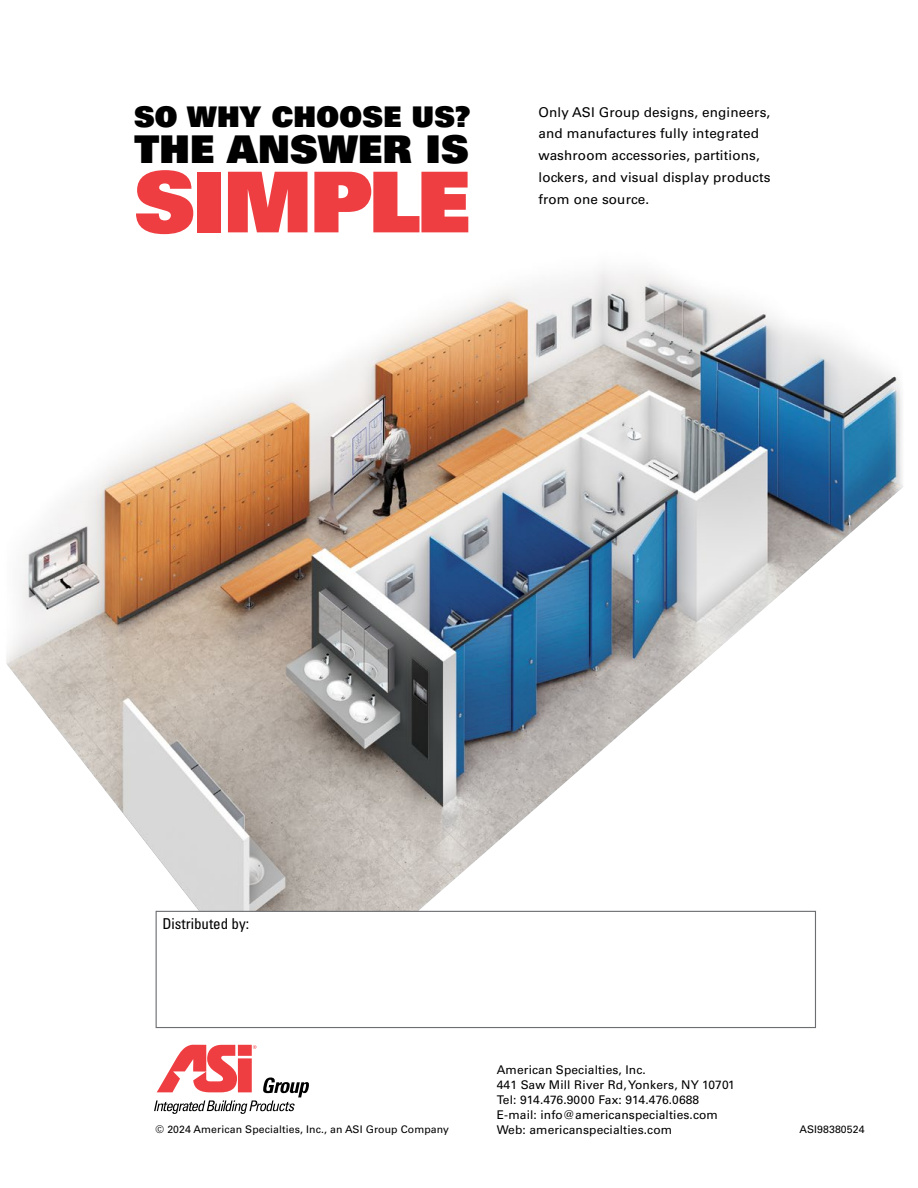
<style>
.page{position:relative;width:918px;height:1188px;background:#fff}
.page>*{position:absolute;margin:0;border:0;box-sizing:border-box;transform-origin:0 0}
.t1{font:84px "Univers LT Pro 85 X Black";letter-spacing:-.025em;color:#ef3e42}
.t2{font:38.25px "Univers LT Pro 85 X Black";letter-spacing:.01em;color:#000}
.t3{font:28.5px "Univers LT Pro 85 X Black";letter-spacing:.01em;color:#000}
.t4{font:condensed 15px "Univers LT Pro";color:#000}
.t5{font:13.5px/21.8px "Univers LT Pro 55 Roman";letter-spacing:.01em;color:#000}
.t6{font:12px/15px "Univers LT Pro 55 Roman";letter-spacing:.01em;color:#000}
.t7{font:10.5px "Univers LT Pro 55 Roman";letter-spacing:.01em;color:#000}
</style>
<div class="page">
<img style="left:6px;top:270px;width:897px;height:755px">
<div style="left:156px;top:911px;width:660px;height:117px;background:#fff;border:1px solid #6d6e71"></div>
<svg style="left:154px;top:1045px;width:155px;height:69px"></svg>
<h3 class="t3" style="left:134px;top:98px;width:338px">SO WHY CHOOSE US?</h3>
<h2 class="t2" style="left:134px;top:124px;width:336px">THE ANSWER IS</h2>
<h1 class="t1" style="left:134px;top:147px;width:337px">SIMPLE</h1>
<p class="t5" style="left:539px;top:100px;width:233px">Only ASI Group designs, engineers, and manufactures fully integrated washroom accessories, partitions, lockers, and visual display products from one source.</p>
<p class="t4" style="left:162px;top:914px;width:88px">Distributed by:</p>
<p class="t6" style="left:497px;top:1062px;width:239px">American Specialties, Inc.<br>441 Saw Mill River Rd, Yonkers, NY 10701<br>Tel: 914.476.9000 Fax: 914.476.0688<br>E-mail: info@americanspecialties.com Web: americanspecialties.com</p>
<p class="t7" style="left:156px;top:1122px;width:295px">© 2024 American Specialties, Inc., an ASI Group Company</p>
<p class="t7" style="left:800px;top:1122px;width:67px">ASI98380524</p>
</div>
